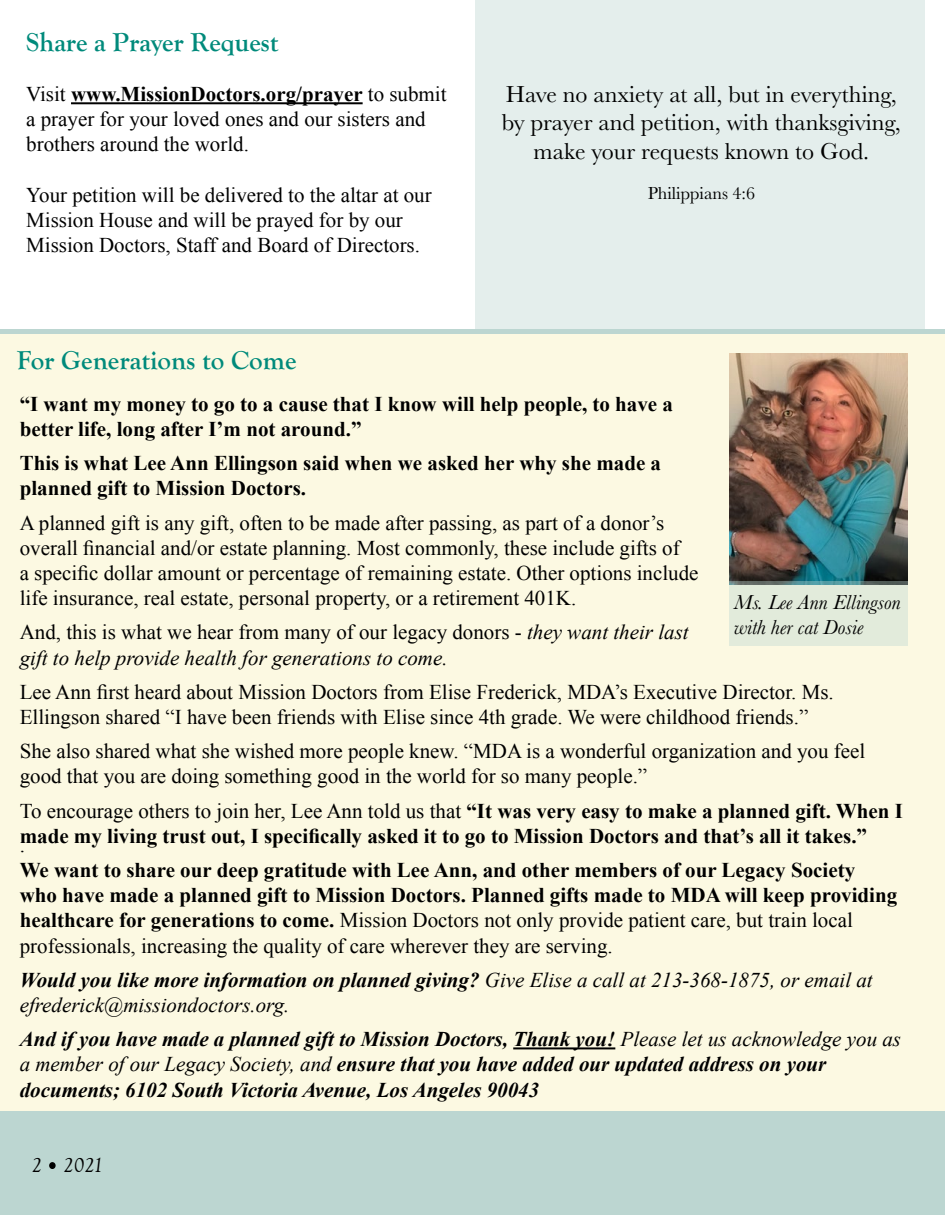
<style>
.page{position:relative;width:945px;height:1215px;background:#fff}
.page>*{position:absolute;margin:0;border:0;box-sizing:border-box;transform-origin:0 0}
.t1{font:700 27px "Goudy Old Style T";color:#008a7b}
.t2{font:24px/28.8px "Baskerville";color:#000;text-align:center}
.t3{font:21px/25.2px "Times New Roman";color:#000}
.t4{font:700 21px/25.2px "Times New Roman";color:#000}
.t5{font:italic 21px/25.2px "Times New Roman";color:#000}
.t6{font:italic 700 21px/25.2px "Times New Roman";color:#000}
.t7{font:italic 21px/25.2px "Baskerville";color:#000}
.t8{font:italic 21px "Goudy Old Style T";color:#000}
.t9{font:18px "Baskerville";color:#000}
.s1{font-weight:700}
.s2{font-style:normal}
.s3{font-weight:400}
</style>
<div class="page">
<div style="left:476px;top:0;width:449px;height:329px;background:#e4eeec"></div>
<div style="left:0;top:329px;width:945px;height:793px;background:#fcf9e2"></div>
<div style="left:0;top:1111px;width:945px;height:104px;background:#bcd6d1"></div>
<div style="left:49px;top:1162px;width:7px;height:7px;border:2px solid #000;border-radius:50%"></div>
<hr style="left:513px;top:1047px;width:102px;height:2px;background:#000">
<div style="left:0;top:329px;width:945px;height:5px;background:#bcd6d1"></div>
<img style="left:729px;top:354px;width:179px;height:228px">
<div style="left:729px;top:582px;width:179px;height:64px;background:#e2ebdb"></div>
<hr style="left:71px;top:102px;width:292px;height:2px;background:#000">
<p class="t1" style="left:26px;top:27px;width:254px">Share a Prayer Request</p>
<p class="t3" style="left:26px;top:81px;width:422px">Visit <span class="s1">www.MissionDoctors.org/prayer</span> to submit a prayer for your loved ones and our sisters and brothers around the world.</p>
<p class="t3" style="left:26px;top:182px;width:407px">Your petition will be delivered to the altar at our<br>Mission House and will be prayed for by our<br>Mission Doctors, Staff and Board of Directors.</p>
<p class="t2" style="left:502px;top:80px;width:401px">Have no anxiety at all, but in everything, by prayer and petition, with thanksgiving, make your requests known to God.</p>
<p class="t9" style="left:648px;top:182px;width:109px">Philippians 4:6</p>
<p class="t1" style="left:17px;top:345px;width:281px">For Generations to Come</p>
<p class="t4" style="left:20px;top:391px;width:655px">“I want my money to go to a cause that I know will help people, to have a better life, long after I’m not around.”</p>
<p class="t4" style="left:20px;top:450px;width:643px">This is what Lee Ann Ellingson said when we asked her why she made a planned gift to Mission Doctors.</p>
<p class="t3" style="left:20px;top:510px;width:680px">A planned gift is any gift, often to be made after passing, as part of a donor’s overall financial and/or estate planning. Most commonly, these include gifts of<br>a specific dollar amount or percentage of remaining estate. Other options include life insurance, real estate, personal property, or a retirement 401K.</p>
<p class="t5" style="left:20px;top:619px;width:670px"><span class="s2">And, this is what we hear from many of our legacy donors -</span> they want their last gift to help provide health for generations to come.</p>
<p class="t3" style="left:20px;top:679px;width:816px">Lee Ann first heard about Mission Doctors from Elise Frederick, MDA’s Executive Director. Ms.<br>Ellingson shared “I have been friends with Elise since 4th grade. We were childhood friends.”</p>
<p class="t3" style="left:20px;top:738px;width:847px">She also shared what she wished more people knew. “MDA is a wonderful organization and you feel good that you are doing something good in the world for so many people.”</p>
<p class="t4" style="left:20px;top:797px;width:885px"><span class="s3">To encourage others to join her, Lee Ann told us that</span> “It was very easy to make a planned gift. When I made my living trust out, I specifically asked it to go to Mission Doctors and that’s all it takes.”</p>
<p class="t3" style="left:20px;top:832px;width:7px">.</p>
<p class="t4" style="left:20px;top:857px;width:879px">We want to share our deep gratitude with Lee Ann, and other members of our Legacy Society who have made a planned gift to Mission Doctors. Planned gifts made to MDA will keep providing healthcare for generations to come. <span class="s3">Mission Doctors not only provide patient care, but train local professionals, increasing the quality of care wherever they are serving.</span></p>
<p class="t5" style="left:20px;top:967px;width:855px"><span class="s1">Would you like more information on planned giving?</span> Give Elise a call at 213-368-1875, or email at efrederick@missiondoctors.org.</p>
<p class="t6" style="left:20px;top:1026px;width:883px">And if you have made a planned gift to Mission Doctors, Thank you! <span class="s3">Please let us acknowledge you as a member of our Legacy Society, and</span> ensure that you have added our updated address on your documents; 6102 South Victoria Avenue, Los Angeles 90043</p>
<p class="t7" style="left:734px;top:590px;width:168px">Ms. Lee Ann Ellingson with her cat Dosie</p>
<p class="t8" style="left:32px;top:1154px;width:73px">2 2021</p>
</div>
